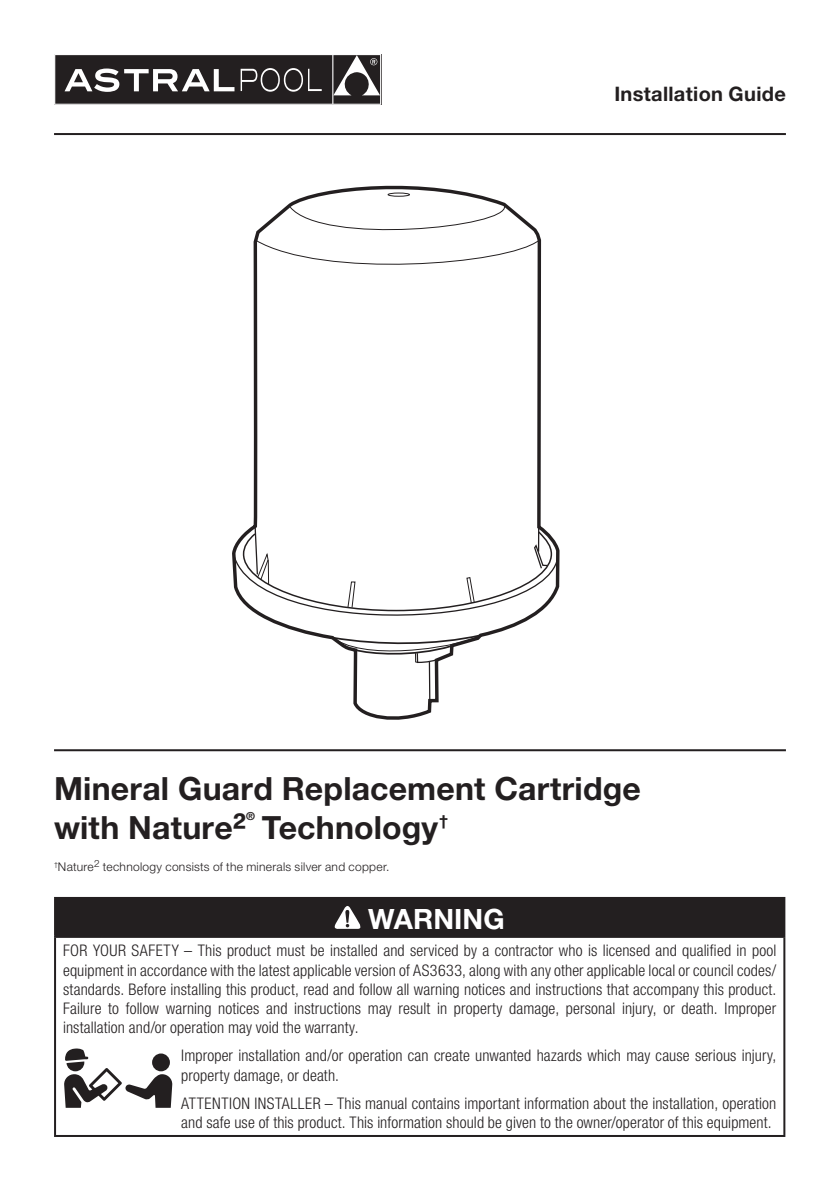
<style>
.page{position:relative;width:840px;height:1191px;background:#fff}
.page>*{position:absolute;margin:0;border:0;box-sizing:border-box;transform-origin:0 0}
.t1{font:700 32px/38.4px "Helvetica Neue LT Pro";letter-spacing:.005em;color:#231f20}
.t2{font:700 28px "Helvetica Neue LT Pro";color:#fff}
.t3{font:700 20px "Helvetica Neue LT Pro";letter-spacing:.015em;color:#231f20}
.t4{font:300 condensed 16px/19.2px "Helvetica Neue LT Pro";letter-spacing:.01em;color:#231f20}
.t5{font:300 12px "Helvetica Neue LT Pro";letter-spacing:.025em;color:#231f20}
.t6{font:700 11px "Helvetica Neue LT Pro";color:#231f20}
.s1{font-size:36px}
</style>
<div class="page">
<hr style="left:54px;top:133px;width:731px;height:2px;background:#231f20">
<hr style="left:54px;top:749px;width:731px;height:2px;background:#231f20">
<div style="left:55px;top:898px;width:729px;height:39px;background:#231f20"></div>
<hr style="left:54px;top:897px;width:731px;height:2px;background:#231f20">
<hr style="left:54px;top:899px;width:2px;height:37px;background:#231f20">
<hr style="left:783px;top:899px;width:2px;height:37px;background:#231f20">
<hr style="left:54px;top:936px;width:731px;height:2px;background:#231f20">
<hr style="left:54px;top:938px;width:2px;height:197px;background:#231f20">
<hr style="left:783px;top:938px;width:2px;height:197px;background:#231f20">
<hr style="left:54px;top:1135px;width:731px;height:2px;background:#231f20">
<svg style="left:334px;top:906px;width:27px;height:23px"></svg>
<svg style="left:64px;top:1048px;width:108px;height:59px"></svg>
<svg style="left:54px;top:54px;width:327px;height:51px"></svg>
<svg style="left:253px;top:185px;width:289px;height:535px"></svg>
<hr style="left:428px;top:661px;width:2px;height:39px;background:#231f20">
<svg style="left:254px;top:205px;width:285px;height:74px"></svg>
<div style="left:387px;top:193px;width:22px;height:4px;border:1px solid #231f20;border-radius:50%"></div>
<svg style="left:232px;top:525px;width:328px;height:138px"></svg>
<p class="t3" style="left:614px;top:82px;width:173px">Installation Guide</p>
<h1 class="t1" style="left:54px;top:769px;width:588px">Mineral Guard Replacement Cartridge with Nature<span class="s1">²</span></h1>
<p class="t6" style="left:246px;top:809px;width:10px">®</p>
<h1 class="t1" style="left:261px;top:807px;width:187px">Technology<sup>†</sup></h1>
<p class="t5" style="left:54px;top:859px;width:337px"><sup>†</sup>Nature<sup>2</sup> technology consists of the minerals silver and copper.</p>
<h2 class="t2" style="left:368px;top:901px;width:138px">WARNING</h2>
<p class="t4" style="left:63px;top:941px;width:714px;text-align:justify">FOR YOUR SAFETY – This product must be installed and serviced by a contractor who is licensed and qualified in pool equipment in accordance with the latest applicable version of AS3633, along with any other applicable local or council codes/ standards. Before installing this product, read and follow all warning notices and instructions that accompany this product.<br>Failure to follow warning notices and instructions may result in property damage, personal injury, or death. Improper installation and/or operation may void the warranty.</p>
<p class="t4" style="left:181px;top:1046px;width:596px">Improper installation and/or operation can create unwanted hazards which may cause serious injury, property damage, or death.</p>
<p class="t4" style="left:181px;top:1093px;width:596px">ATTENTION INSTALLER – This manual contains important information about the installation, operation and safe use of this product. This information should be given to the owner/operator of this equipment.</p>
</div>
